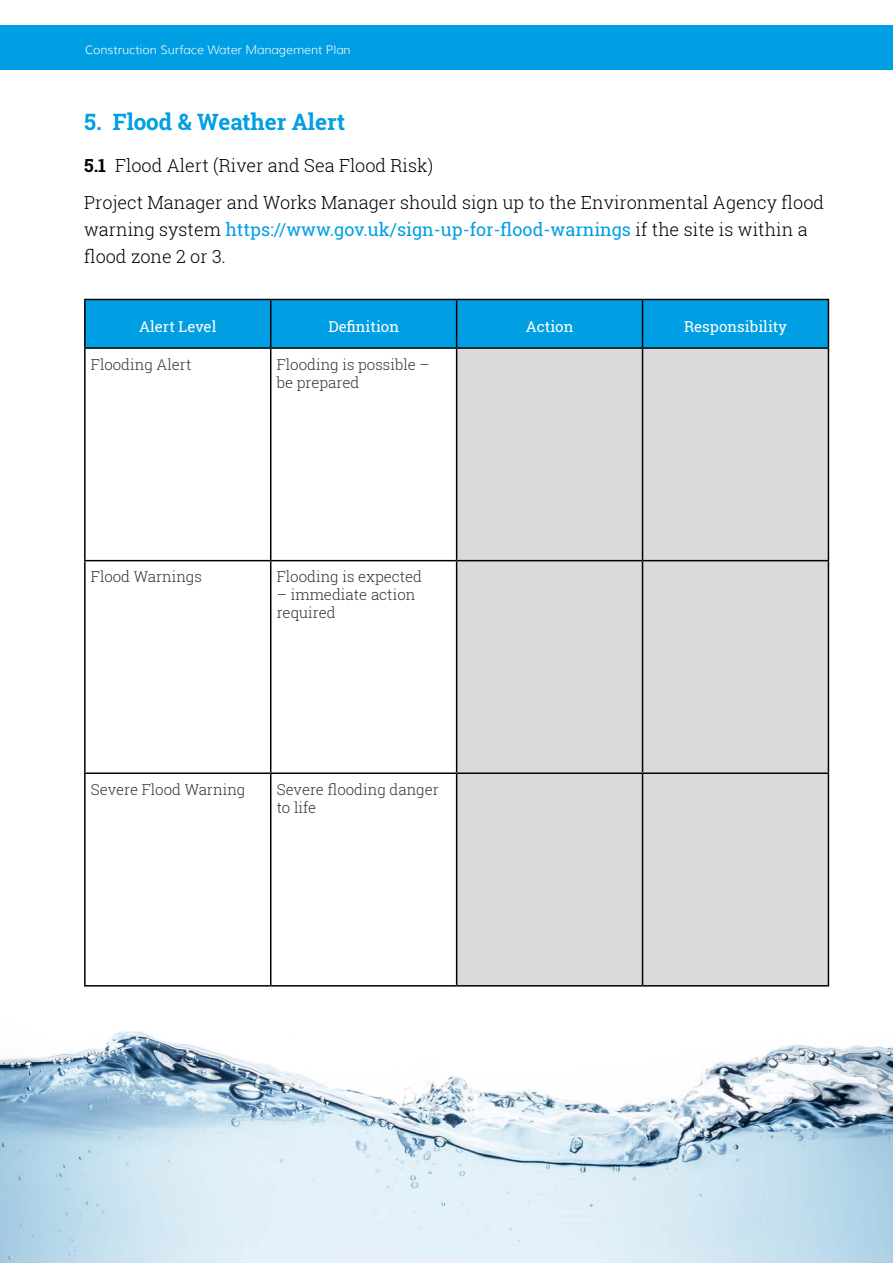
<style>
.page{position:relative;width:893px;height:1263px;background:#fff}
.page>*{position:absolute;margin:0;border:0;box-sizing:border-box;transform-origin:0 0}
.t1{font:700 22.5px "Roboto Slab";color:#009fe3}
.t2{font:300 18px/37.5px "Roboto Slab";color:#000}
.t3{font:300 15px/18px "Roboto Slab";color:#333231}
.t4{font:15px "Roboto Slab";color:#fff}
.t5{font:300 12px "Muli";color:#fff}
.s1{font-weight:700}
.s2{font-weight:400;color:#009fe3}
</style>
<div class="page">
<div style="left:0;top:26px;width:893px;height:44px;background:#009fe3"></div>
<img style="left:0;top:929px;width:893px;height:334px">
<div style="left:86px;top:300px;width:742px;height:47px;background:#009fe3"></div>
<svg style="left:86px;top:349px;width:370px;height:636px"></svg>
<div style="left:457px;top:349px;width:371px;height:636px;background:#dadada"></div>
<hr style="left:84px;top:299px;width:187px;height:1px;background:#000">
<hr style="left:84px;top:300px;width:2px;height:47px;background:#000">
<hr style="left:271px;top:299px;width:186px;height:1px;background:#000">
<hr style="left:270px;top:300px;width:1px;height:47px;background:#000">
<hr style="left:457px;top:299px;width:185px;height:1px;background:#000">
<hr style="left:456px;top:300px;width:1px;height:47px;background:#000">
<hr style="left:642px;top:299px;width:187px;height:1px;background:#000">
<hr style="left:642px;top:300px;width:1px;height:47px;background:#000">
<hr style="left:828px;top:300px;width:1px;height:47px;background:#000">
<hr style="left:84px;top:347px;width:187px;height:2px;background:#000">
<hr style="left:84px;top:349px;width:2px;height:211px;background:#000">
<hr style="left:271px;top:347px;width:186px;height:2px;background:#000">
<hr style="left:270px;top:349px;width:1px;height:211px;background:#000">
<hr style="left:457px;top:347px;width:185px;height:2px;background:#000">
<hr style="left:456px;top:349px;width:1px;height:211px;background:#000">
<hr style="left:642px;top:347px;width:187px;height:2px;background:#000">
<hr style="left:642px;top:349px;width:1px;height:211px;background:#000">
<hr style="left:828px;top:349px;width:1px;height:211px;background:#000">
<hr style="left:84px;top:560px;width:187px;height:1px;background:#000">
<hr style="left:84px;top:561px;width:2px;height:211px;background:#000">
<hr style="left:271px;top:560px;width:186px;height:1px;background:#000">
<hr style="left:270px;top:561px;width:1px;height:211px;background:#000">
<hr style="left:457px;top:560px;width:185px;height:1px;background:#000">
<hr style="left:456px;top:561px;width:1px;height:211px;background:#000">
<hr style="left:642px;top:560px;width:187px;height:1px;background:#000">
<hr style="left:642px;top:561px;width:1px;height:211px;background:#000">
<hr style="left:828px;top:561px;width:1px;height:211px;background:#000">
<hr style="left:84px;top:772px;width:187px;height:2px;background:#000">
<hr style="left:84px;top:774px;width:2px;height:211px;background:#000">
<hr style="left:271px;top:772px;width:186px;height:2px;background:#000">
<hr style="left:270px;top:774px;width:1px;height:211px;background:#000">
<hr style="left:457px;top:772px;width:185px;height:2px;background:#000">
<hr style="left:456px;top:774px;width:1px;height:211px;background:#000">
<hr style="left:642px;top:772px;width:187px;height:2px;background:#000">
<hr style="left:642px;top:774px;width:1px;height:211px;background:#000">
<hr style="left:828px;top:774px;width:1px;height:211px;background:#000">
<hr style="left:84px;top:985px;width:187px;height:1px;background:#000">
<hr style="left:271px;top:985px;width:186px;height:1px;background:#000">
<hr style="left:457px;top:985px;width:185px;height:1px;background:#000">
<hr style="left:642px;top:985px;width:187px;height:1px;background:#000">
<p class="t5" style="left:85px;top:43px;width:267px">Construction Surface Water Management Plan</p>
<p class="t1" style="left:84px;top:106px;width:263px">5. Flood &amp; Weather Alert</p>
<p class="t2" style="left:84px;top:146px;width:742px"><span class="s1">5.1</span> Flood Alert (River and Sea Flood Risk)<br>Project Manager and Works Manager should sign up to the Environmental Agency flood</p>
<p class="t2" style="left:84px;top:216px;width:725px;line-height:27px">warning system <span class="s2">https://www.gov.uk/sign-up-for-flood-warnings</span> if the site is within a flood zone 2 or 3.</p>
<p class="t4" style="left:139px;top:316px;width:79px">Alert Level</p>
<p class="t4" style="left:328px;top:316px;width:72px">Definition</p>
<p class="t4" style="left:526px;top:316px;width:49px">Action</p>
<p class="t4" style="left:684px;top:316px;width:104px">Responsibility</p>
<p class="t3" style="left:91px;top:355px;width:102px">Flooding Alert</p>
<p class="t3" style="left:277px;top:355px;width:155px">Flooding is possible – be prepared</p>
<p class="t3" style="left:91px;top:567px;width:113px">Flood Warnings</p>
<p class="t3" style="left:277px;top:567px;width:147px">Flooding is expected</p>
<p class="t3" style="left:277px;top:585px;width:140px">– immediate action required</p>
<p class="t3" style="left:91px;top:780px;width:156px">Severe Flood Warning</p>
<p class="t3" style="left:277px;top:780px;width:164px">Severe flooding danger to life</p>
</div>
